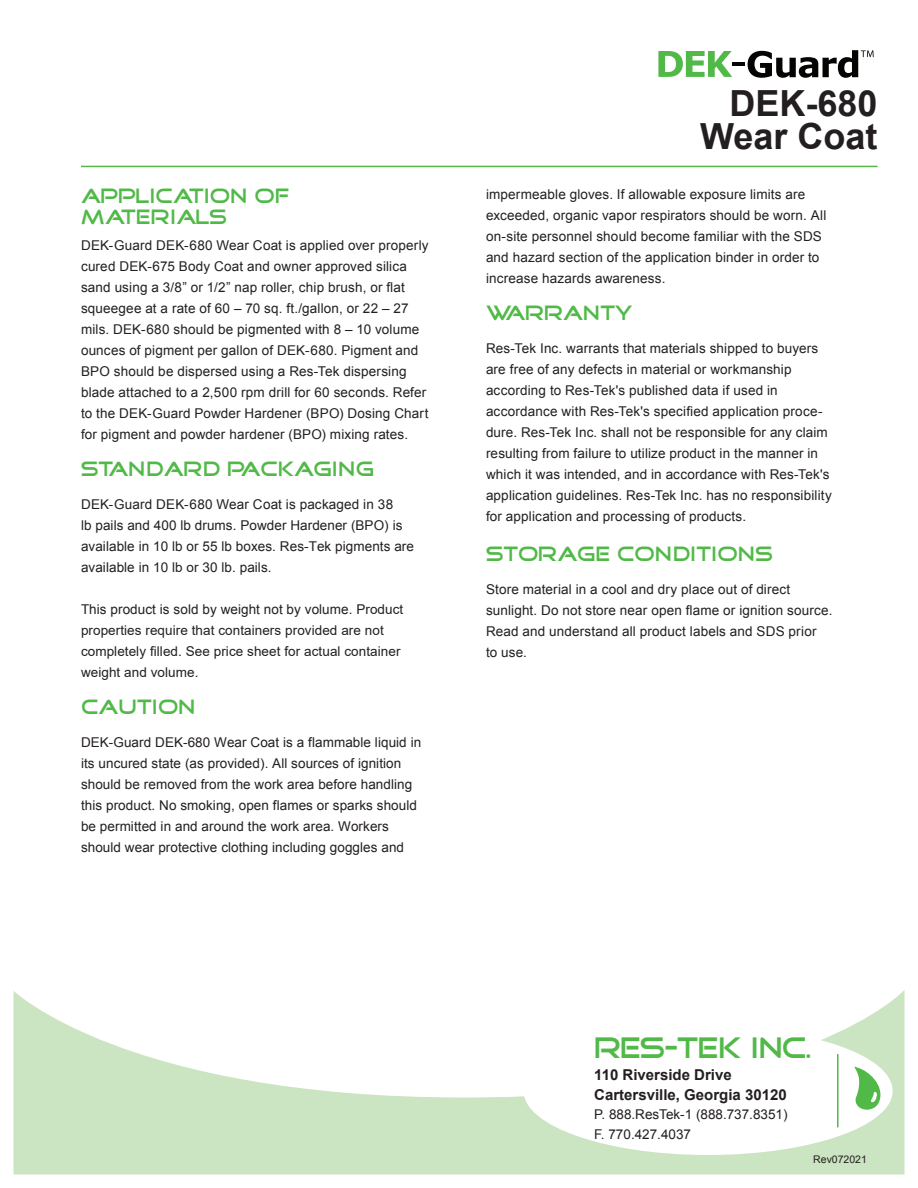
<style>
.page{position:relative;width:918px;height:1188px;background:#fff}
.page>*{position:absolute;margin:0;border:0;box-sizing:border-box;transform-origin:0 0}
.t1{font:700 36px "Arial";color:#231f20}
.t2{font:30px "Good Times";letter-spacing:-.04em;color:#51b948}
.t3{font:21px/21px "Good Times";color:#51b948}
.t4{font:700 15px "Arial";color:#231f20}
.t5{font:13.5px/21px "Arial";letter-spacing:.01em;color:#231f20}
.t6{font:13.5px/21px "Arial";letter-spacing:.005em;color:#231f20}
.t7{font:10.5px "Arial";color:#231f20}
.s1{font-style:inherit}
</style>
<div class="page">
<svg style="left:14px;top:991px;width:890px;height:183px;fill:#cbe4c1"></svg>
<div style="left:524px;top:1027px;width:369px;height:128px;background:#fff;border-radius:50%"></div>
<svg style="left:854px;top:1066px;width:26px;height:44px"></svg>
<hr style="left:837px;top:1054px;width:1px;height:73px;background:#51b948">
<svg style="left:748px;top:50px;width:126px;height:28px"></svg>
<hr style="left:732px;top:62px;width:12px;height:4px;background:#040503">
<svg style="left:658px;top:51px;width:74px;height:26px"></svg>
<hr style="left:81px;top:166px;width:797px;height:1px;background:#51b948">
<p class="t3" style="left:81px;top:187px;width:210px">APPLICATION OF<br>MATERIALS</p>
<p class="t5" style="left:81px;top:235px;width:349px">DEK-Guard DEK-680 Wear Coat is applied over properly cured DEK-675 Body Coat and owner approved silica sand using a 3/8” or 1/2” nap roller, chip brush, or flat squeegee at a rate of 60 – 70 sq. ft./gallon, or 22 – 27 mils. DEK-680 should be pigmented with 8 – 10 volume ounces of pigment per gallon of DEK-680. Pigment and BPO should be dispersed using a Res-Tek dispersing blade attached to a 2,500 rpm drill for 60 seconds. Refer to the DEK-Guard Powder Hardener (BPO) Dosing Chart for pigment and powder hardener (BPO) mixing rates.</p>
<p class="t3" style="left:81px;top:459px;width:295px">STANDARD PACKAGING</p>
<p class="t5" style="left:81px;top:494px;width:334px">DEK-Guard DEK-680 Wear Coat is packaged in 38<br>lb pails and 400 lb drums. Powder Hardener (BPO) is available in 10 lb or 55 lb boxes. Res-Tek pigments are available in <span class="s1">10 lb or</span> 30 lb. pails.</p>
<p class="t6" style="left:81px;top:599px;width:324px"><span class="s1">This product is sold by weight not by volume.</span> Product properties require that containers provided are not completely filled. See price sheet for actual container weight and volume.</p>
<p class="t3" style="left:81px;top:697px;width:116px">CAUTION</p>
<p class="t5" style="left:81px;top:732px;width:342px">DEK-Guard DEK-680 Wear Coat is a flammable liquid in its uncured state (as provided). All sources of ignition should be removed from the work area before handling this product. No smoking, open flames or sparks should be permitted in and around the work area. Workers should wear protective clothing including goggles and</p>
<p class="t1" style="left:729px;top:80px;width:150px">DEK-680</p>
<p class="t1" style="left:700px;top:113px;width:179px">Wear Coat</p>
<p class="t5" style="left:486px;top:184px;width:342px">impermeable gloves. If allowable exposure limits are exceeded, organic vapor respirators should be worn. All on-site personnel should become familiar with the SDS and hazard section of the application binder in order to increase hazards awareness.</p>
<p class="t3" style="left:486px;top:303px;width:148px">WARRANTY</p>
<p class="t5" style="left:486px;top:338px;width:347px">Res-Tek Inc. warrants that materials shipped to buyers are free of any defects in material or workmanship according to Res-Tek's published data if used in accordance with Res-Tek's specified application proce&shy;dure. Res-Tek Inc. shall not be responsible for any claim resulting from failure to utilize product in the manner in which it was intended, and in accordance with Res-Tek's application guidelines. Res-Tek Inc. has no responsibility for application and processing of products.</p>
<p class="t3" style="left:486px;top:544px;width:288px">STORAGE CONDITIONS</p>
<p class="t5" style="left:486px;top:579px;width:348px">Store material in a cool and dry place out of direct sunlight. Do not store near open flame or ignition source.<br>Read and understand all product labels and SDS prior<br>to use.</p>
<p class="t2" style="left:594px;top:1033px;width:221px">RES-TEK INC.</p>
<p class="t4" style="left:594px;top:1065px;width:139px">110 Riverside Drive</p>
<p class="t4" style="left:594px;top:1085px;width:194px">Cartersville, Georgia 30120</p>
<p class="t5" style="left:594px;top:1104px;width:195px">P. 888.ResTek-1 (888.737.8351)</p>
<p class="t5" style="left:594px;top:1124px;width:98px">F. 770.427.4037</p>
<p class="t7" style="left:813px;top:1152px;width:55px">Rev072021</p>
</div>
